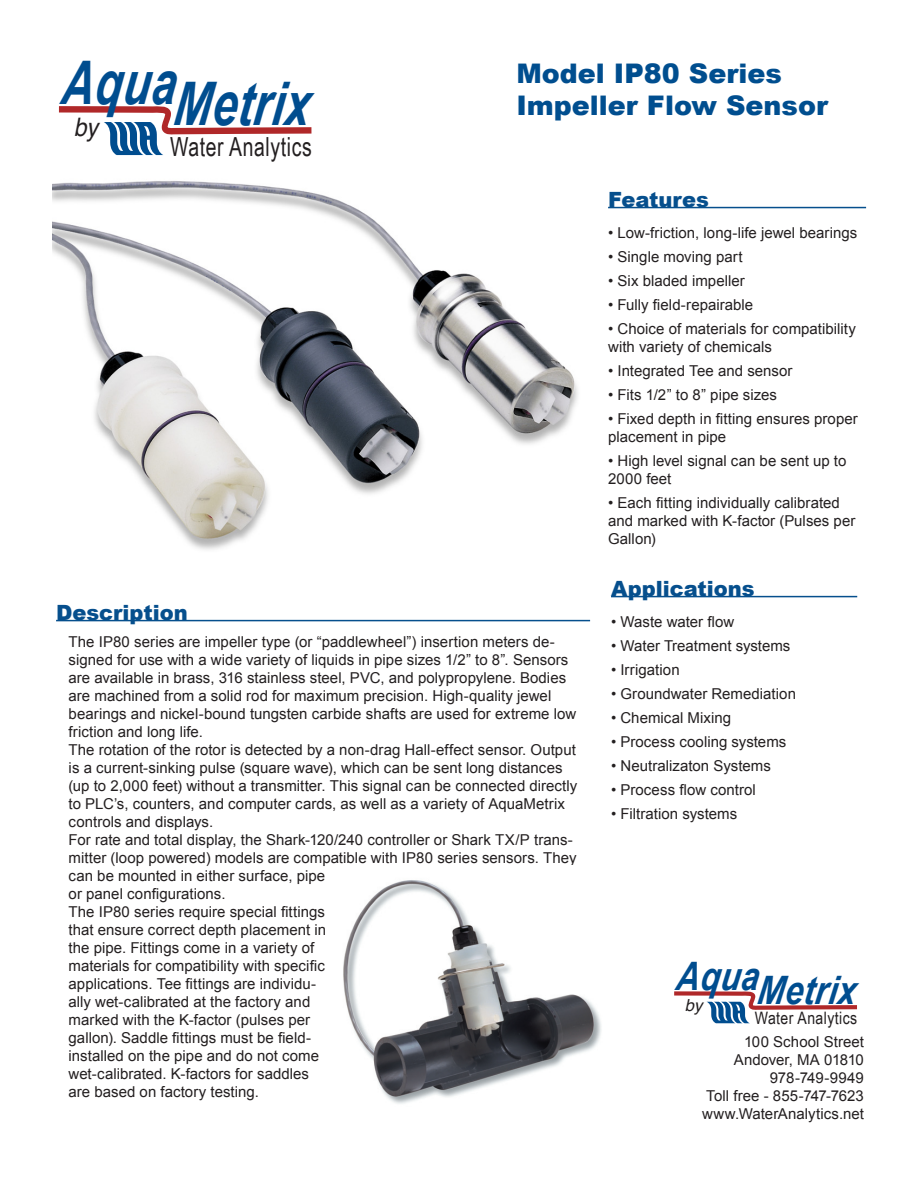
<style>
.page{position:relative;width:918px;height:1188px;background:#fff}
.page>*{position:absolute;margin:0;border:0;box-sizing:border-box;transform-origin:0 0}
.t1{font:italic 700 60.15px "Arial";letter-spacing:.015em;color:#004d8f;scale:.75 1}
.t2{font:italic 700 39.15px "Arial";letter-spacing:.015em;color:#004d8f;scale:.83 1}
.t3{font:900 27px "Arial";color:#004e8f}
.t4{font:26.25px "Arial Narrow";letter-spacing:.025em;color:#231f20;scale:.9 1}
.t5{font:italic 25.5px "Helvetica";color:#231f20;scale:.9 1}
.t6{font:900 21px "Arial";color:#064f8d}
.t7{font:17.1px "Arial Narrow";letter-spacing:.025em;color:#231f20}
.t8{font:italic 16.65px "Helvetica";color:#231f20}
.WA_Address{font:15px/18px "Arial";letter-spacing:.005em;color:#231f20}
</style>
<div class="page">
<hr style="left:608px;top:207px;width:258px;height:1px;background:#064f8d">
<hr style="left:56px;top:620px;width:534px;height:1px;background:#064f8d">
<hr style="left:611px;top:596px;width:246px;height:1px;background:#064f8d">
<img style="left:52px;top:181px;width:526px;height:369px">
<img style="left:343px;top:880px;width:258px;height:224px">
<svg style="left:58px;top:106px;width:254px;height:49px"></svg>
<svg style="left:674px;top:991px;width:183px;height:32px"></svg>
<p class="t1" style="left:60px;top:65px;width:347px">AquaMetrix</p>
<p class="t5" style="left:74px;top:107px;width:28px">by</p>
<p class="t4" style="left:170px;top:127px;width:159px">Water Analytics</p>
<p class="t3" style="left:516px;top:54px;width:267px">Model IP80 Series</p>
<p class="t3" style="left:516px;top:86px;width:313px">Impeller Flow Sensor</p>
<p class="t6" style="left:608px;top:184px;width:102px">Features</p>
<p class="WA_Address" style="left:608px;top:224px;width:251px">• Low-friction, long-life jewel bearings</p>
<p class="WA_Address" style="left:608px;top:248px;width:136px">• Single moving part</p>
<p class="WA_Address" style="left:608px;top:272px;width:138px">• Six bladed impeller</p>
<p class="WA_Address" style="left:608px;top:296px;width:147px">• Fully field-repairable</p>
<p class="WA_Address" style="left:608px;top:320px;width:249px">• Choice of materials for compatibility with variety of chemicals</p>
<p class="WA_Address" style="left:608px;top:362px;width:186px">• Integrated Tee and sensor</p>
<p class="WA_Address" style="left:608px;top:386px;width:171px">• Fits 1/2” to 8” pipe sizes</p>
<p class="WA_Address" style="left:608px;top:410px;width:251px">• Fixed depth in fitting ensures proper placement in pipe</p>
<p class="WA_Address" style="left:608px;top:452px;width:240px">• High level signal can be sent up to<br>2000 feet</p>
<p class="WA_Address" style="left:608px;top:494px;width:249px">• Each fitting individually calibrated and marked with K-factor (Pulses per<br>Gallon)</p>
<p class="t6" style="left:56px;top:597px;width:133px">Description</p>
<p class="WA_Address" style="left:69px;top:633px;width:509px">The IP80 series are impeller type (or “paddlewheel”) insertion meters de&shy;signed for use with a wide variety of liquids in pipe sizes 1/2” to 8”. Sensors are available in brass, 316 stainless steel, PVC, and polypropylene. Bodies are machined from a solid rod for maximum precision. High-quality jewel bearings and nickel-bound tungsten carbide shafts are used for extreme low friction and long life.</p>
<p class="WA_Address" style="left:69px;top:741px;width:510px">The rotation of the rotor is detected by a non-drag Hall-effect sensor. Output is a current-sinking pulse (square wave), which can be sent long distances (up to 2,000 feet) without a transmitter. This signal can be connected directly to PLC’s, counters, and computer cards, as well as a variety of AquaMetrix controls and displays.</p>
<p class="WA_Address" style="left:69px;top:831px;width:509px">For rate and total display, the Shark-120/240 controller or Shark TX/P trans&shy;mitter (loop powered) models are compatible with IP80 series sensors. They can be mounted in either surface, pipe<br>or panel configurations.</p>
<p class="WA_Address" style="left:69px;top:903px;width:259px">The IP80 series require special fittings that ensure correct depth placement in the pipe. Fittings come in a variety of materials for compatibility with specific applications. Tee fittings are individu&shy;ally wet-calibrated at the factory and marked with the K-factor (pulses per gallon). Saddle fittings must be field&shy;installed on the pipe and do not come wet-calibrated. K-factors for saddles are based on factory testing.</p>
<p class="t6" style="left:611px;top:573px;width:145px">Applications</p>
<p class="WA_Address" style="left:611px;top:613px;width:125px">• Waste water flow</p>
<p class="WA_Address" style="left:611px;top:637px;width:181px">• Water Treatment systems</p>
<p class="WA_Address" style="left:611px;top:661px;width:70px">• Irrigation</p>
<p class="WA_Address" style="left:611px;top:685px;width:186px">• Groundwater Remediation</p>
<p class="WA_Address" style="left:611px;top:709px;width:122px">• Chemical Mixing</p>
<p class="WA_Address" style="left:611px;top:733px;width:177px">• Process cooling systems</p>
<p class="WA_Address" style="left:611px;top:757px;width:161px">• Neutralizaton Systems</p>
<p class="WA_Address" style="left:611px;top:781px;width:146px">• Process flow control</p>
<p class="WA_Address" style="left:611px;top:805px;width:128px">• Filtration systems</p>
<p class="t2" style="left:675px;top:964px;width:227px">AquaMetrix</p>
<p class="t8" style="left:685px;top:992px;width:19px">by</p>
<p class="t7" style="left:755px;top:1005px;width:104px">Water Analytics</p>
<p class="WA_Address" style="left:744px;top:1033px;width:121px">100 School Street</p>
<p class="WA_Address" style="left:734px;top:1051px;width:132px">Andover, MA 01810</p>
<p class="WA_Address" style="left:770px;top:1069px;width:96px">978-749-9949</p>
<p class="WA_Address" style="left:706px;top:1087px;width:159px">Toll free - 855-747-7623</p>
<p class="WA_Address" style="left:702px;top:1105px;width:163px">www.WaterAnalytics.net</p>
</div>
